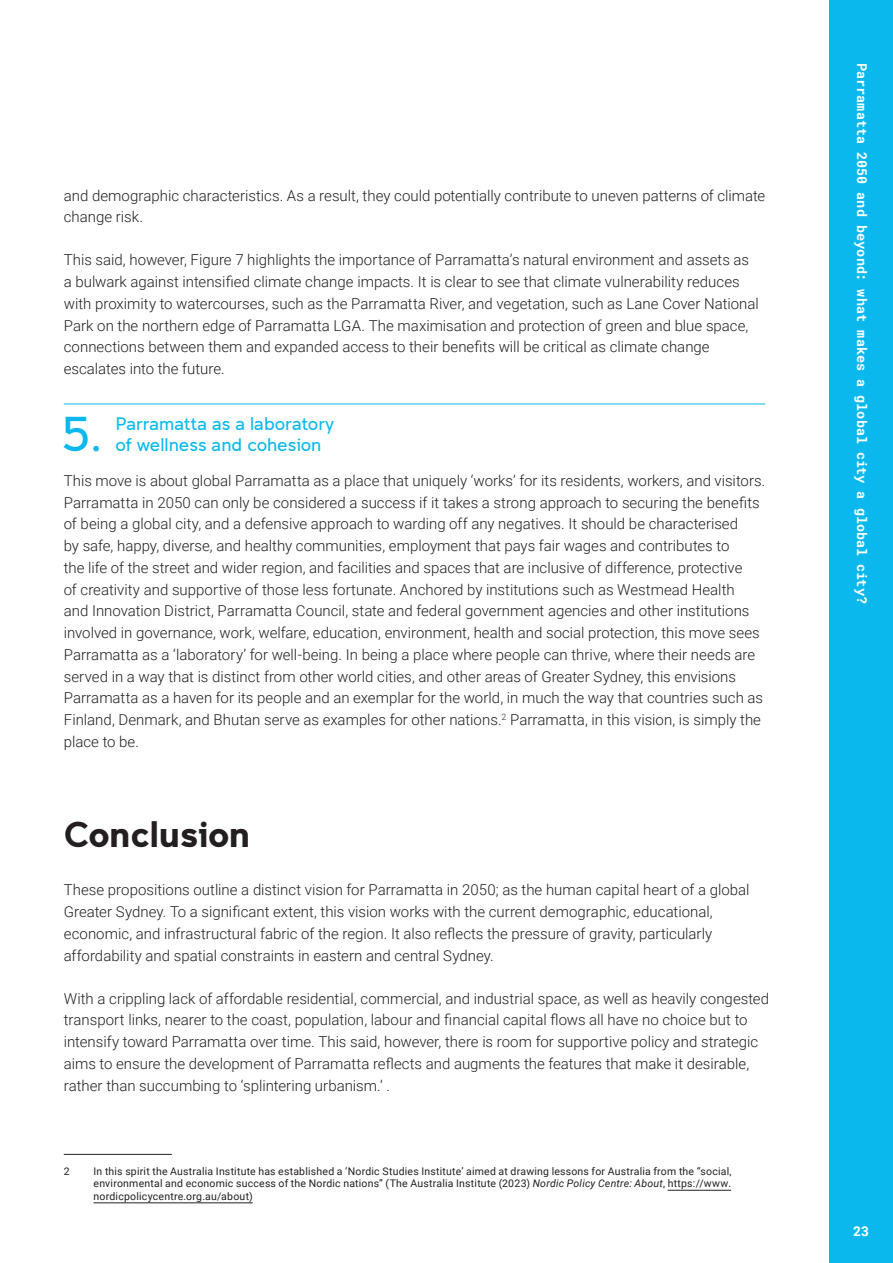
<style>
.page{position:relative;width:893px;height:1263px;background:#fff}
.page>*{position:absolute;margin:0;border:0;box-sizing:border-box;transform-origin:0 0}
.t1{font:300 48.9px "Clancy";color:#0ab8ed}
.t2{font:700 36px "Clancy";letter-spacing:-.01em;color:#231f20}
.t3{font:300 18px/21.6px "Clancy";color:#0ab8ed}
.t4{font:300 15px/21.8px "Roboto";color:#231f20}
.t5{font:700 13.5px "Roboto Mono";color:#fff}
.t6{font:700 13.5px "Roboto";color:#fff}
.t7{font:10.5px/12.6px "Roboto";letter-spacing:.02em;color:#231f20;text-align:justify}
.s1{font-style:italic}
</style>
<div class="page">
<div style="left:829px;top:0;width:64px;height:1263px;background:#0ab8ed"></div>
<hr style="left:64px;top:404px;width:701px;height:1px;background:#0ab8ed">
<hr style="left:64px;top:1154px;width:108px;height:1px;background:#231f20">
<hr style="left:668px;top:1190px;width:63px;height:1px;background:#231f20">
<hr style="left:94px;top:1202px;width:159px;height:1px;background:#231f20">
<p class="t4" style="left:64px;top:184px;width:703px">and demographic characteristics. As a result, they could potentially contribute to uneven patterns of climate change risk.</p>
<p class="t4" style="left:64px;top:249px;width:696px">This said, however, Figure 7 highlights the importance of Parramatta’s natural environment and assets as a bulwark against intensified climate change impacts. It is clear to see that climate vulnerability reduces with proximity to watercourses, such as the Parramatta River, and vegetation, such as Lane Cover National Park on the northern edge of Parramatta LGA. The maximisation and protection of green and blue space, connections between them and expanded access to their benefits will be critical as climate change escalates into the future.</p>
<h1 class="t1" style="left:61px;top:407px;width:42px">5.</h1>
<p class="t3" style="left:115px;top:413px;width:220px">Parramatta as a laboratory of wellness and cohesion</p>
<p class="t4" style="left:64px;top:469px;width:703px">This move is about global Parramatta as a place that uniquely ‘works’ for its residents, workers, and visitors.<br>Parramatta in 2050 can only be considered a success if it takes a strong approach to securing the benefits of being a global city, and a defensive approach to warding off any negatives. It should be characterised<br>by safe, happy, diverse, and healthy communities, employment that pays fair wages and contributes to<br>the life of the street and wider region, and facilities and spaces that are inclusive of difference, protective<br>of creativity and supportive of those less fortunate. Anchored by institutions such as Westmead Health<br>and Innovation District, Parramatta Council, state and federal government agencies and other institutions involved in governance, work, welfare, education, environment, health and social protection, this move sees Parramatta as a ‘laboratory’ for well-being. In being a place where people can thrive, where their needs are served in a way that is distinct from other world cities, and other areas of Greater Sydney, this envisions Parramatta as a haven for its people and an exemplar for the world, in much the way that countries such as Finland, Denmark, and Bhutan serve as examples for other nations.<sup>2</sup> Parramatta, in this vision, is simply the place to be.</p>
<h2 class="t2" style="left:64px;top:813px;width:188px">Conclusion</h2>
<p class="t4" style="left:64px;top:878px;width:687px">These propositions outline a distinct vision for Parramatta in 2050; as the human capital heart of a global Greater Sydney. To a significant extent, this vision works with the current demographic, educational, economic, and infrastructural fabric of the region. It also reflects the pressure of gravity, particularly affordability and spatial constraints in eastern and central Sydney.</p>
<p class="t4" style="left:64px;top:987px;width:707px">With a crippling lack of affordable residential, commercial, and industrial space, as well as heavily congested transport links, nearer to the coast, population, labour and financial capital flows all have no choice but to intensify toward Parramatta over time. This said, however, there is room for supportive policy and strategic aims to ensure the development of Parramatta reflects and augments the features that make it desirable, rather than succumbing to ‘splintering urbanism.’ .</p>
<p class="t7" style="left:64px;top:1164px;width:7px">2</p>
<p class="t7" style="left:94px;top:1164px;width:640px">In this spirit the Australia Institute has established a ‘Nordic Studies Institute’ aimed at drawing lessons for Australia from the “social, environmental and economic success of the Nordic nations” (The Australia Institute (2023) <span class="s1">Nordic Policy Centre: About</span>, https://www. nordicpolicycentre.org.au/about)</p>
<p class="t5" style="left:871px;top:63px;width:542px;rotate:90deg">Parramatta 2050 and beyond: what makes a global city a global city?</p>
<p class="t6" style="left:853px;top:1222px;width:17px">23</p>
</div>
